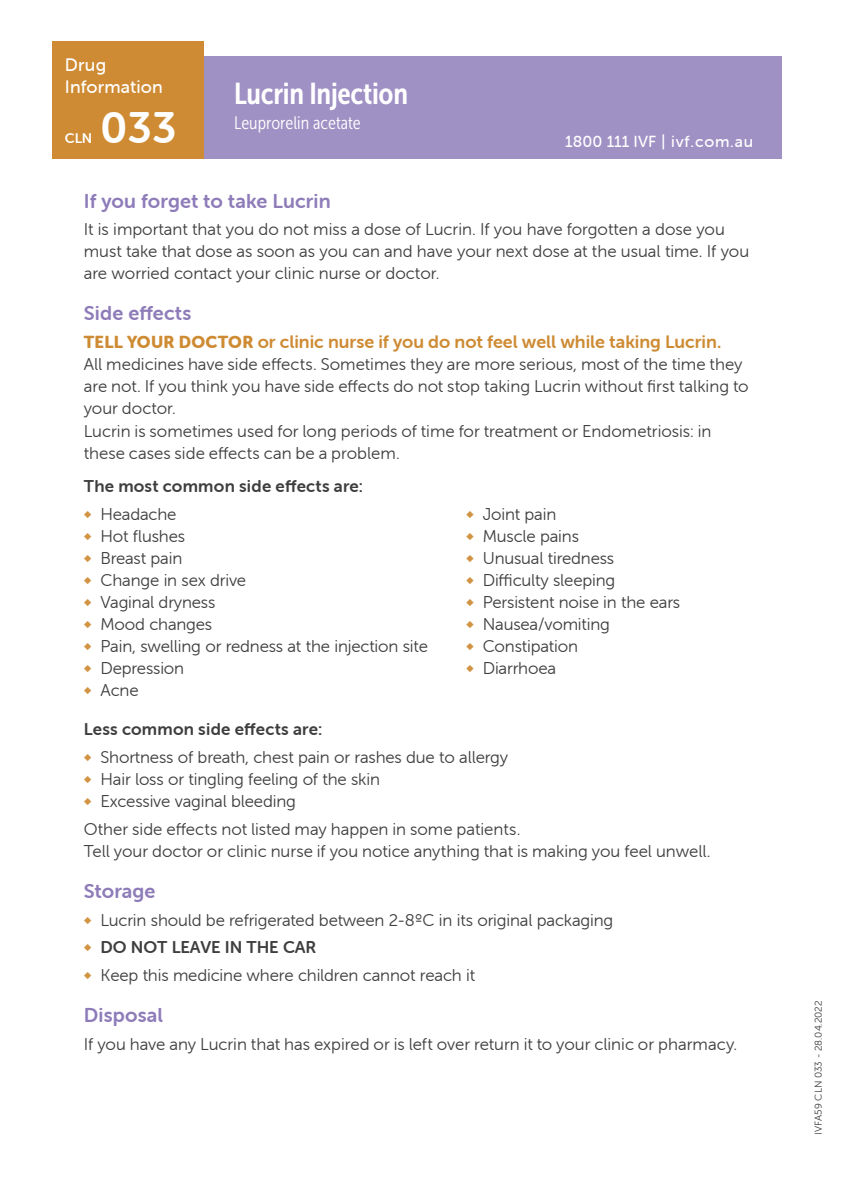
<style>
.page{position:relative;width:841px;height:1192px;background:#fff}
.page>*{position:absolute;margin:0;border:0;box-sizing:border-box;transform-origin:0 0}
.t1{font:44px "Museo Sans Rounded 700";color:#fff}
.t2{font:30px "Museo Sans Cond 700";letter-spacing:-.01em;color:#fff}
.t3{font:20px "Museo Sans Rounded 700";letter-spacing:.01em;color:#8e7cb9}
.t4{font:18px "Museo Sans Rounded 700";color:#ce8b33}
.t5{font:18px "Museo Sans Cond 300";color:#fff}
.t6{font:18px/22px "Museo Sans Rounded 500";letter-spacing:.01em;color:#fff}
.t7{font:17px/22px "Museo Sans Rounded 300";letter-spacing:-.01em;color:#3e3e3f}
.t8{font:17px "Museo Sans Rounded 700";letter-spacing:.015em;color:#3e3e3f}
.t9{font:17px "Museo Sans Rounded 700";letter-spacing:-.01em;color:#3e3e3f}
.t10{font:16px "Museo Sans Rounded 500";color:#fff}
.t11{font:14px "Museo Sans Rounded 700";color:#fff}
.t12{font:10px "Museo Sans Rounded 300";color:#3e3e3f}
.s1{font-family:"Museo Sans Rounded 900";font-size:17px}
.s2{color:#d29443}
</style>
<div class="page">
<div style="left:204px;top:56px;width:577px;height:102px;background:#a091c5"></div>
<div style="left:52px;top:41px;width:152px;height:117px;background:#ce8b33"></div>
<p class="t6" style="left:65px;top:54px;width:99px">Drug<br>Information</p>
<p class="t11" style="left:65px;top:130px;width:29px">CLN</p>
<h1 class="t1" style="left:100px;top:103px;width:78px">033</h1>
<h2 class="t2" style="left:234px;top:77px;width:175px">Lucrin Injection</h2>
<p class="t5" style="left:234px;top:113px;width:128px">Leuprorelin acetate</p>
<p class="t10" style="left:565px;top:132px;width:189px">1800 111 IVF | ivf.com.au</p>
<p class="t3" style="left:84px;top:189px;width:248px">If you forget to take Lucrin</p>
<p class="t7" style="left:84px;top:218px;width:667px">It is important that you do not miss a dose of Lucrin. If you have forgotten a dose you must take that dose as soon as you can and have your next dose at the usual time. If you are worried contact your clinic nurse or doctor.</p>
<p class="t3" style="left:84px;top:302px;width:109px">Side effects</p>
<p class="t4" style="left:84px;top:332px;width:639px"><span class="s1">TELL YOUR DOCTOR</span> or clinic nurse if you do not feel well while taking Lucrin.</p>
<p class="t7" style="left:84px;top:353px;width:666px">All medicines have side effects. Sometimes they are more serious, most of the time they are not. If you think you have side effects do not stop taking Lucrin without first talking to your doctor.<br>Lucrin is sometimes used for long periods of time for treatment or Endometriosis: in these cases side effects can be a problem.</p>
<p class="t8" style="left:84px;top:476px;width:281px">The most common side effects are:</p>
<p class="t7" style="left:84px;top:503px;width:94px"><span class="s2">◆</span> Headache</p>
<p class="t7" style="left:466px;top:503px;width:92px"><span class="s2">◆</span> Joint pain</p>
<p class="t7" style="left:84px;top:525px;width:103px"><span class="s2">◆</span> Hot flushes</p>
<p class="t7" style="left:466px;top:525px;width:114px"><span class="s2">◆</span> Muscle pains</p>
<p class="t7" style="left:84px;top:547px;width:100px"><span class="s2">◆</span> Breast pain</p>
<p class="t7" style="left:466px;top:547px;width:150px"><span class="s2">◆</span> Unusual tiredness</p>
<p class="t7" style="left:84px;top:569px;width:164px"><span class="s2">◆</span> Change in sex drive</p>
<p class="t7" style="left:466px;top:569px;width:151px"><span class="s2">◆</span> Difficulty sleeping</p>
<p class="t7" style="left:84px;top:591px;width:133px"><span class="s2">◆</span> Vaginal dryness</p>
<p class="t7" style="left:466px;top:591px;width:216px"><span class="s2">◆</span> Persistent noise in the ears</p>
<p class="t7" style="left:84px;top:613px;width:130px"><span class="s2">◆</span> Mood changes</p>
<p class="t7" style="left:466px;top:613px;width:145px"><span class="s2">◆</span> Nausea/vomiting</p>
<p class="t7" style="left:84px;top:635px;width:346px"><span class="s2">◆</span> Pain, swelling or redness at the injection site</p>
<p class="t7" style="left:466px;top:635px;width:113px"><span class="s2">◆</span> Constipation</p>
<p class="t7" style="left:84px;top:657px;width:102px"><span class="s2">◆</span> Depression</p>
<p class="t7" style="left:466px;top:657px;width:91px"><span class="s2">◆</span> Diarrhoea</p>
<p class="t7" style="left:84px;top:679px;width:56px"><span class="s2">◆</span> Acne</p>
<p class="t8" style="left:84px;top:719px;width:240px">Less common side effects are:</p>
<p class="t7" style="left:84px;top:746px;width:426px"><span class="s2">◆</span> Shortness of breath, chest pain or rashes due to allergy</p>
<p class="t7" style="left:84px;top:768px;width:297px"><span class="s2">◆</span> Hair loss or tingling feeling of the skin</p>
<p class="t7" style="left:84px;top:787px;width:438px;line-height:27.6px"><span class="s2">◆</span> Excessive vaginal bleeding<br>Other side effects not listed may happen in some patients.</p>
<p class="t7" style="left:84px;top:839px;width:628px">Tell your doctor or clinic nurse if you notice anything that is making you feel unwell.</p>
<p class="t3" style="left:84px;top:879px;width:73px">Storage</p>
<p class="t7" style="left:84px;top:908px;width:531px"><span class="s2">◆</span> Lucrin should be refrigerated between 2-8ºC in its original packaging</p>
<p class="t9" style="left:84px;top:937px;width:234px"><span class="s2">◆</span> DO NOT LEAVE IN THE CAR</p>
<p class="t7" style="left:84px;top:963px;width:393px"><span class="s2">◆</span> Keep this medicine where children cannot reach it</p>
<p class="t3" style="left:84px;top:1003px;width:81px">Disposal</p>
<p class="t7" style="left:84px;top:1032px;width:655px">If you have any Lucrin that has expired or is left over return it to your clinic or pharmacy.</p>
<p class="t12" style="left:812px;top:1134px;width:135px;rotate:-90deg">IVFA59 CLN 033 - 28.04.2022</p>
</div>
